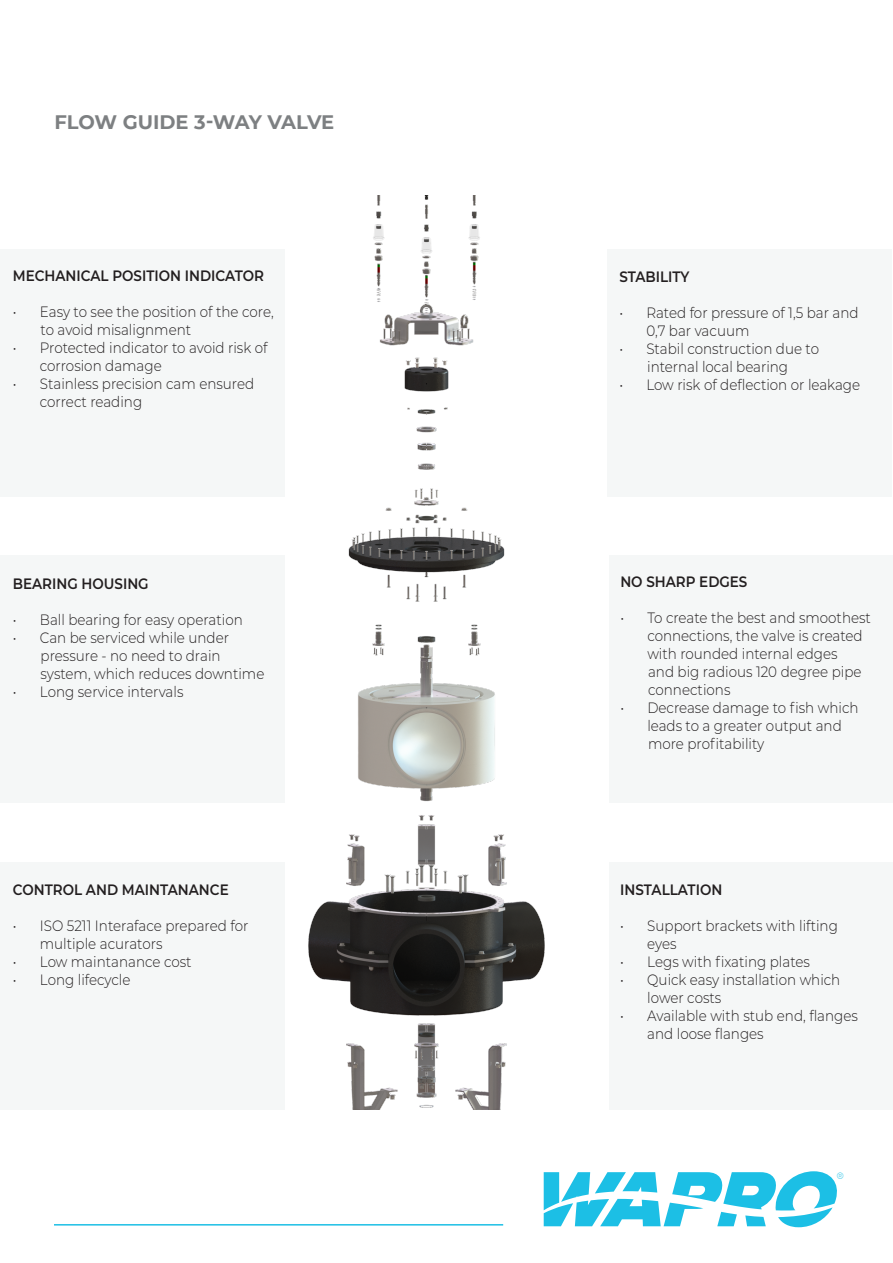
<style>
.page{position:relative;width:893px;height:1263px;background:#fff}
.page>*{position:absolute;margin:0;border:0;box-sizing:border-box;transform-origin:0 0}
.Rubrik_Brochure{font:700 19.5px "Montserrat";letter-spacing:-.01em;color:#7d8082}
.t1{font:300 15px/18px "Montserrat";color:#231f20;scale:.9 1}
.t2{font:600 15px "Montserrat";color:#231f20;scale:.9 1}
.t3{font:300 9.15px "Montserrat";color:#1cbfe5}
</style>
<div class="page">
<hr style="left:54px;top:1224px;width:449px;height:1px;background:#1cbfe5">
<svg style="left:544px;top:1171px;width:293px;height:56px"></svg>
<img style="left:308px;top:196px;width:237px;height:913px">
<div style="left:1px;top:249px;width:284px;height:248px;background:#f5f7f7"></div>
<div style="left:607px;top:249px;width:284px;height:248px;background:#f5f7f7"></div>
<div style="left:1px;top:556px;width:284px;height:247px;background:#f5f7f7"></div>
<div style="left:1px;top:862px;width:284px;height:247px;background:#f5f7f7"></div>
<div style="left:609px;top:556px;width:284px;height:247px;background:#f5f7f7"></div>
<div style="left:609px;top:862px;width:284px;height:247px;background:#f5f7f7"></div>
<p class="Rubrik_Brochure" style="left:54px;top:108px;width:281px">FLOW GUIDE 3-WAY VALVE</p>
<p class="t2" style="left:13px;top:265px;width:281px">MECHANICAL POSITION INDICATOR</p>
<p class="t1" style="left:13px;top:302px;width:291px">• Easy to see the position of the core,</p>
<p class="t1" style="left:41px;top:320px;width:169px">to avoid misalignment</p>
<p class="t1" style="left:40px;top:338px;width:254px;text-indent:-27px">• Protected indicator to avoid risk of corrosion damage</p>
<p class="t1" style="left:40px;top:374px;width:240px;text-indent:-27px">• Stainless precision cam ensured correct reading</p>
<p class="t2" style="left:13px;top:573px;width:152px">BEARING HOUSING</p>
<p class="t1" style="left:13px;top:610px;width:257px">• Ball bearing for easy operation</p>
<p class="t1" style="left:13px;top:628px;width:242px">• Can be serviced while under</p>
<p class="t1" style="left:41px;top:646px;width:201px">pressure - no need to drain</p>
<p class="t1" style="left:41px;top:664px;width:250px">system, which reduces downtime</p>
<p class="t1" style="left:13px;top:682px;width:191px">• Long service intervals</p>
<p class="t2" style="left:13px;top:879px;width:241px">CONTROL AND MAINTANANCE</p>
<p class="t1" style="left:40px;top:916px;width:233px;text-indent:-27px">• ISO 5211 Interaface prepared for multiple acurators</p>
<p class="t1" style="left:13px;top:952px;width:200px">• Low maintanance cost</p>
<p class="t1" style="left:13px;top:970px;width:132px">• Long lifecycle</p>
<p class="t2" style="left:619px;top:266px;width:79px">STABILITY</p>
<p class="t1" style="left:646px;top:303px;width:237px;text-indent:-27px">• Rated for pressure of 1,5 bar and<br>0,7 bar vacuum</p>
<p class="t1" style="left:619px;top:339px;width:223px">• Stabil construction due to</p>
<p class="t1" style="left:647px;top:357px;width:158px">internal local bearing</p>
<p class="t1" style="left:619px;top:375px;width:269px">• Low risk of deflection or leakage</p>
<p class="t2" style="left:620px;top:571px;width:143px">NO SHARP EDGES</p>
<p class="t1" style="left:647px;top:608px;width:250px;text-indent:-27px">• To create the best and smoothest connections, the valve is created with rounded internal edges</p>
<p class="t1" style="left:648px;top:662px;width:239px">and big radious 120 degree pipe connections</p>
<p class="t1" style="left:647px;top:698px;width:236px;text-indent:-27px">• Decrease damage to fish which leads to a greater output and</p>
<p class="t1" style="left:648px;top:734px;width:131px">more profitability</p>
<p class="t2" style="left:620px;top:879px;width:115px">INSTALLATION</p>
<p class="t1" style="left:647px;top:916px;width:213px;text-indent:-27px">• Support brackets with lifting eyes</p>
<p class="t1" style="left:620px;top:952px;width:212px">• Legs with fixating plates</p>
<p class="t1" style="left:647px;top:970px;width:216px;text-indent:-27px">• Quick easy installation which lower costs</p>
<p class="t1" style="left:647px;top:1006px;width:236px;text-indent:-27px">• Available with stub end, flanges and loose flanges</p>
<p class="t3" style="left:837px;top:1169px;width:8px">®</p>
</div>
